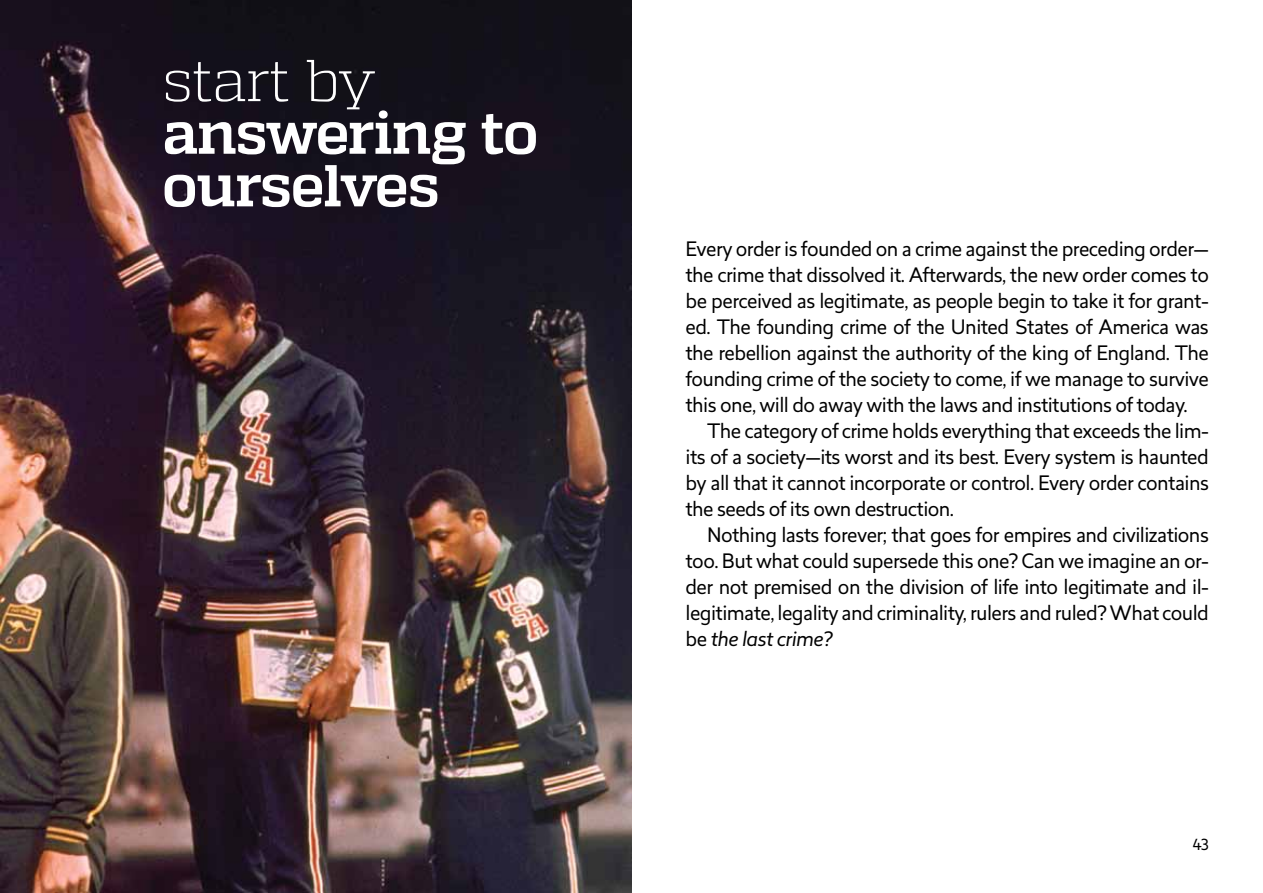
<style>
.page{position:relative;width:1263px;height:893px;background:#fff}
.page>*{position:absolute;margin:0;border:0;box-sizing:border-box;transform-origin:0 0}
.t1{font:700 58.95px/52.7px "Quadon";letter-spacing:-.03em;color:#fff}
.t2{font:300 58.95px "Quadon";letter-spacing:-.025em;color:#fff}
.t3{font:19.5px/26px "Revisal";letter-spacing:-.03em;color:#000;text-align:justify}
.t4{font:15px "Revisal";color:#000}
.s1{font-style:italic}
</style>
<div class="page">
<img style="left:0;top:0;width:631px;height:893px">
<h1 class="t2" style="left:162px;top:47px;width:215px">start by</h1>
<h1 class="t1" style="left:162px;top:107px;width:378px">answering to ourselves</h1>
<p class="t3" style="left:685px;top:236px;width:525px">Every order is founded on a crime against the preceding order— the crime that dissolved it. Afterwards, the new order comes to be perceived as legitimate, as people begin to take it for grant&shy;ed. The founding crime of the United States of America was the rebellion against the authority of the king of England. The founding crime of the society to come, if we manage to survive this one, will do away with the laws and institutions of today.</p>
<p class="t3" style="left:685px;top:418px;width:525px;text-indent:22px">The category of crime holds everything that exceeds the lim&shy;its of a society—its worst and its best. Every system is haunted by all that it cannot incorporate or control. Every order contains the seeds of its own destruction.</p>
<p class="t3" style="left:685px;top:522px;width:525px;text-indent:22px">Nothing lasts forever; that goes for empires and civilizations too. But what could supersede this one? Can we imagine an or&shy;der not premised on the division of life into legitimate and il&shy;legitimate, legality and criminality, rulers and ruled? What could be <span class="s1">the last crime?</span></p>
<p class="t4" style="left:1193px;top:834px;width:18px">43</p>
</div>
